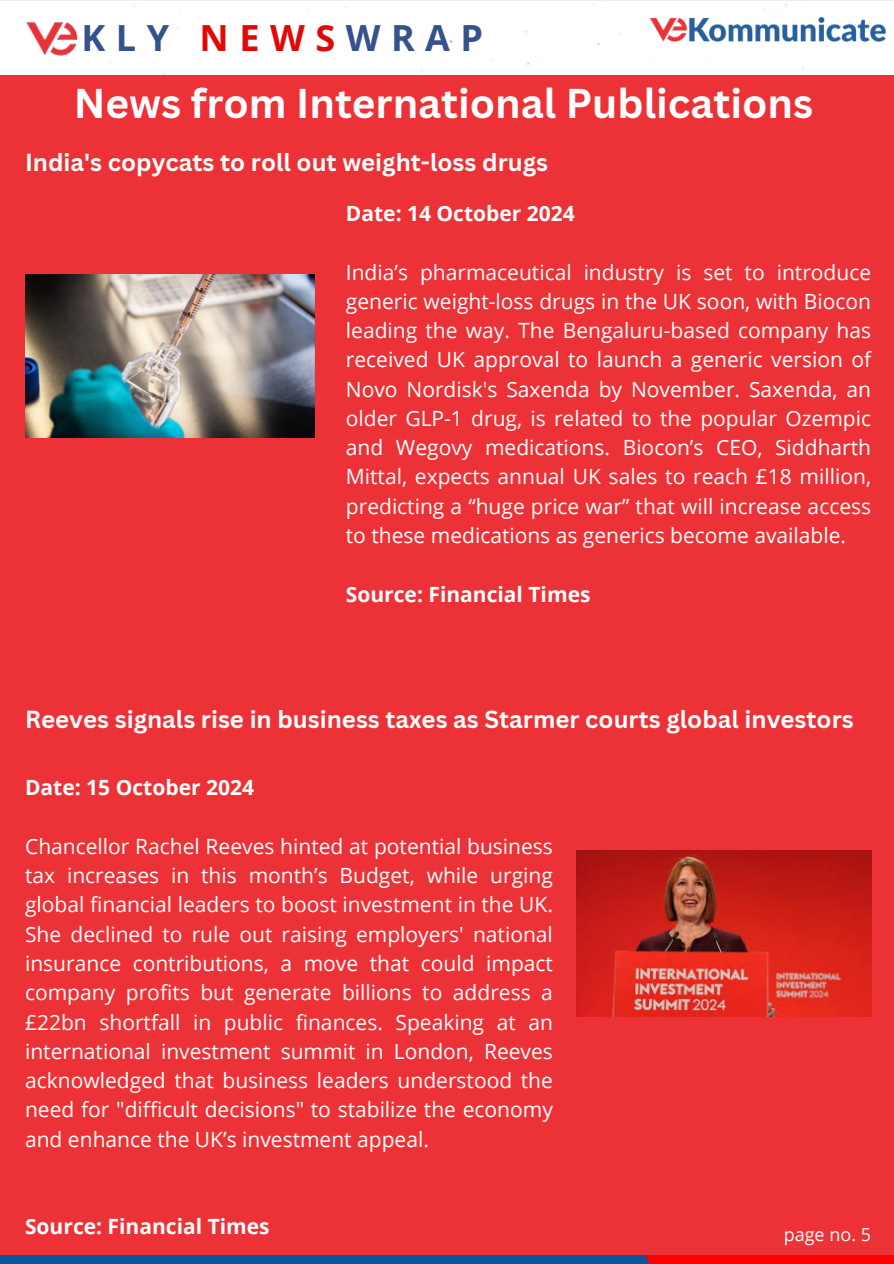
<style>
.page{position:relative;width:894px;height:1264px;background:#fff}
.page>*{position:absolute;margin:0;border:0;box-sizing:border-box;transform-origin:0 0}
.t1{font:700 40.5px "Canva Sans";color:#fff}
.t2{font:700 36px "Open Sans";letter-spacing:.29em;color:#36528b}
.t3{font:700 24px "Canva Sans";color:#fff}
.t4{font:21px/29.2px "Open Sans";color:#fff;text-align:justify}
.t5{font:700 21px "Open Sans";color:#fff}
.t6{font:18px "Open Sans";color:#fefefe}
.s1{color:#e00909}
</style>
<div class="page">
<div style="left:0;top:6px;width:893px;height:1257px;background:#ed3237"></div>
<div style="left:0;top:4px;width:893px;height:71px;background:#fff"></div>
<img style="left:0;top:1255px;width:893px;height:8px">
<img style="left:25px;top:22px;width:53px;height:35px">
<img style="left:647px;top:18px;width:238px;height:27px">
<img style="left:25px;top:275px;width:289px;height:163px">
<img style="left:576px;top:850px;width:295px;height:166px">
<p class="t2" style="left:82px;top:13px;width:403px">KLY <span class="s1">NEWS</span>WRAP</p>
<h5 class="t1" style="left:74px;top:75px;width:740px">News from International Publications</h5>
<h4 class="t3" style="left:25px;top:145px;width:524px">India's copycats to roll out weight-loss drugs</h4>
<p class="t5" style="left:346px;top:199px;width:230px">Date: 14 October 2024</p>
<p class="t4" style="left:346px;top:257px;width:526px">India’s pharmaceutical industry is set to introduce generic weight-loss drugs in the UK soon, with Biocon leading the way. The Bengaluru-based company has received UK approval to launch a generic version of Novo Nordisk's Saxenda by November. Saxenda, an older GLP-1 drug, is related to the popular Ozempic and Wegovy medications. Biocon’s CEO, Siddharth Mittal, expects annual UK sales to reach £18 million, predicting a “huge price war” that will increase access to these medications as generics become available.</p>
<p class="t5" style="left:346px;top:579px;width:246px">Source: Financial Times</p>
<h4 class="t3" style="left:25px;top:702px;width:829px">Reeves signals rise in business taxes as Starmer courts global investors</h4>
<h3 class="t5" style="left:25px;top:773px;width:230px">Date: 15 October 2024</h3>
<h4 class="t4" style="left:25px;top:831px;width:529px">Chancellor Rachel Reeves hinted at potential business tax increases in this month’s Budget, while urging global financial leaders to boost investment in the UK.<br>She declined to rule out raising employers' national insurance contributions, a move that could impact company profits but generate billions to address a £22bn shortfall in public finances. Speaking at an international investment summit in London, Reeves acknowledged that business leaders understood the need for "difficult decisions" to stabilize the economy and enhance the UK’s investment appeal.</h4>
<h5 class="t5" style="left:25px;top:1211px;width:246px">Source: Financial Times</h5>
<h4 class="t6" style="left:783px;top:1221px;width:89px">page no. 5</h4>
</div>
